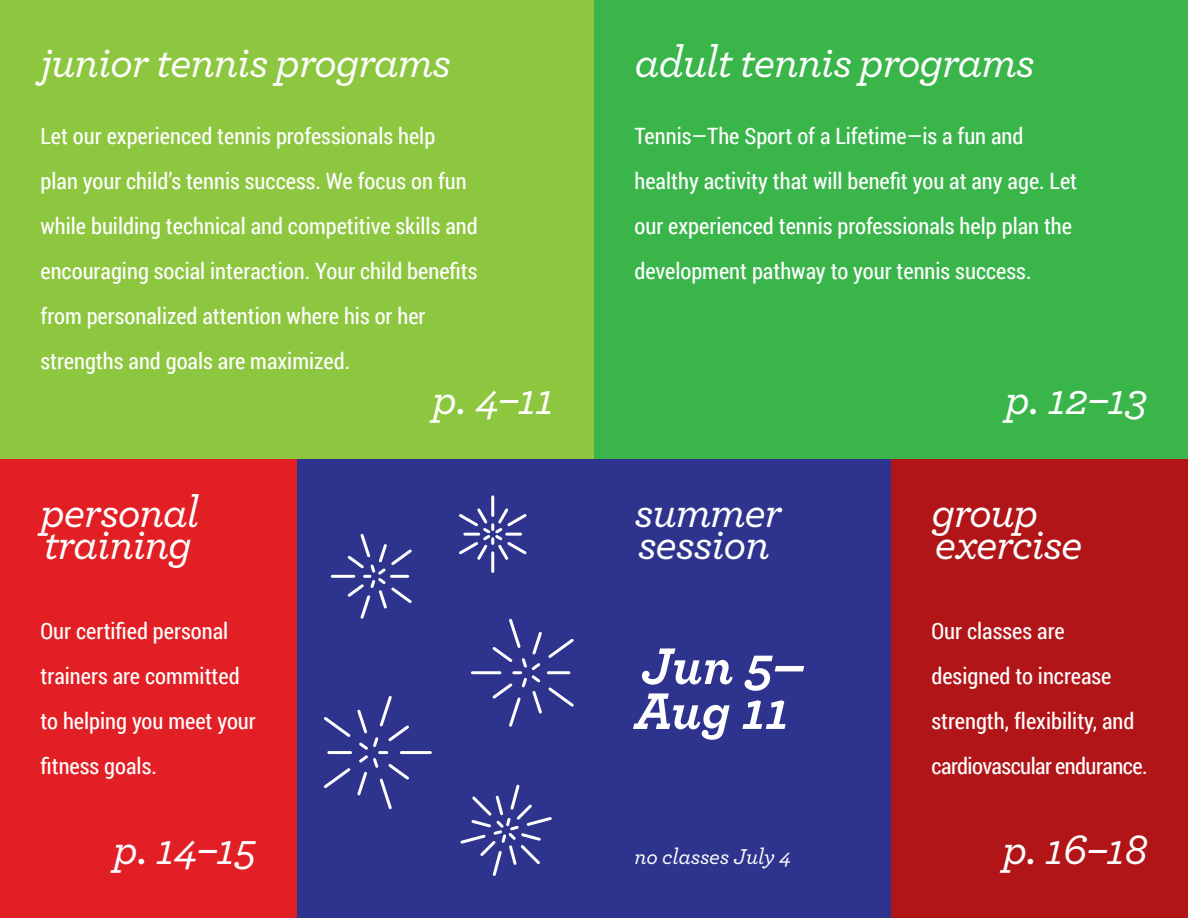
<style>
.page{position:relative;width:1188px;height:918px;background:#fff}
.page>*{position:absolute;margin:0;border:0;box-sizing:border-box;transform-origin:0 0}
.t1{font:italic 700 54px/45px "Archer";color:#fff}
.t2{font:italic 500 45px/33px "Archer";letter-spacing:-.025em;color:#fff}
.t3{font:22.5px/45px "Roboto Condensed";color:#fff}
.t4{font:italic 500 22.5px "Archer";letter-spacing:-.01em;color:#fff}
</style>
<div class="page">
<div style="left:297px;top:459px;width:297px;height:459px;background:#2e348e"></div>
<div style="left:0;top:0;width:594px;height:459px;background:#8dc63f"></div>
<div style="left:0;top:459px;width:297px;height:459px;background:#e11f24"></div>
<svg style="left:324px;top:696px;width:108px;height:114px"></svg>
<svg style="left:330px;top:533px;width:82px;height:86px"></svg>
<svg style="left:471px;top:618px;width:103px;height:109px"></svg>
<svg style="left:459px;top:495px;width:68px;height:78px"></svg>
<svg style="left:460px;top:784px;width:92px;height:92px"></svg>
<div style="left:594px;top:459px;width:297px;height:459px;background:#2e348e"></div>
<div style="left:594px;top:0;width:594px;height:459px;background:#39b54a"></div>
<div style="left:891px;top:459px;width:297px;height:459px;background:#b11518"></div>
<h2 class="t2" style="left:40px;top:42px;width:412px">junior tennis programs</h2>
<p class="t3" style="left:40px;top:113px;width:439px">Let our experienced tennis professionals help plan your child’s tennis success. We focus on fun while building technical and competitive skills and encouraging social interaction. Your child benefits from personalized attention where his or her strengths and goals are maximized.</p>
<h2 class="t2" style="left:433px;top:380px;width:122px">p. 4–11</h2>
<h2 class="t2" style="left:40px;top:492px;width:160px">personal training</h2>
<p class="t3" style="left:40px;top:608px;width:217px">Our certified personal trainers are committed to helping you meet your fitness goals.</p>
<h2 class="t2" style="left:114px;top:830px;width:144px">p. 14–15</h2>
<h2 class="t2" style="left:634px;top:42px;width:402px">adult tennis programs</h2>
<p class="t3" style="left:634px;top:113px;width:444px">Tennis—The Sport of a Lifetime—is a fun and healthy activity that will benefit you at any age. Let our experienced tennis professionals help plan the development pathway to your tennis success.</p>
<h2 class="t2" style="left:634px;top:492px;width:149px">summer session</h2>
<h1 class="t1" style="left:634px;top:639px;width:172px">Jun 5–<br>Aug 11</h1>
<p class="t4" style="left:634px;top:840px;width:158px">no classes July 4</p>
<h2 class="t2" style="left:1005px;top:380px;width:144px">p. 12–13</h2>
<h2 class="t2" style="left:932px;top:492px;width:153px">group exercise</h2>
<p class="t3" style="left:932px;top:608px;width:218px">Our classes are designed to increase strength, flexibility, and cardiovascular endurance.</p>
<h2 class="t2" style="left:1003px;top:830px;width:146px">p. 16–18</h2>
</div>
